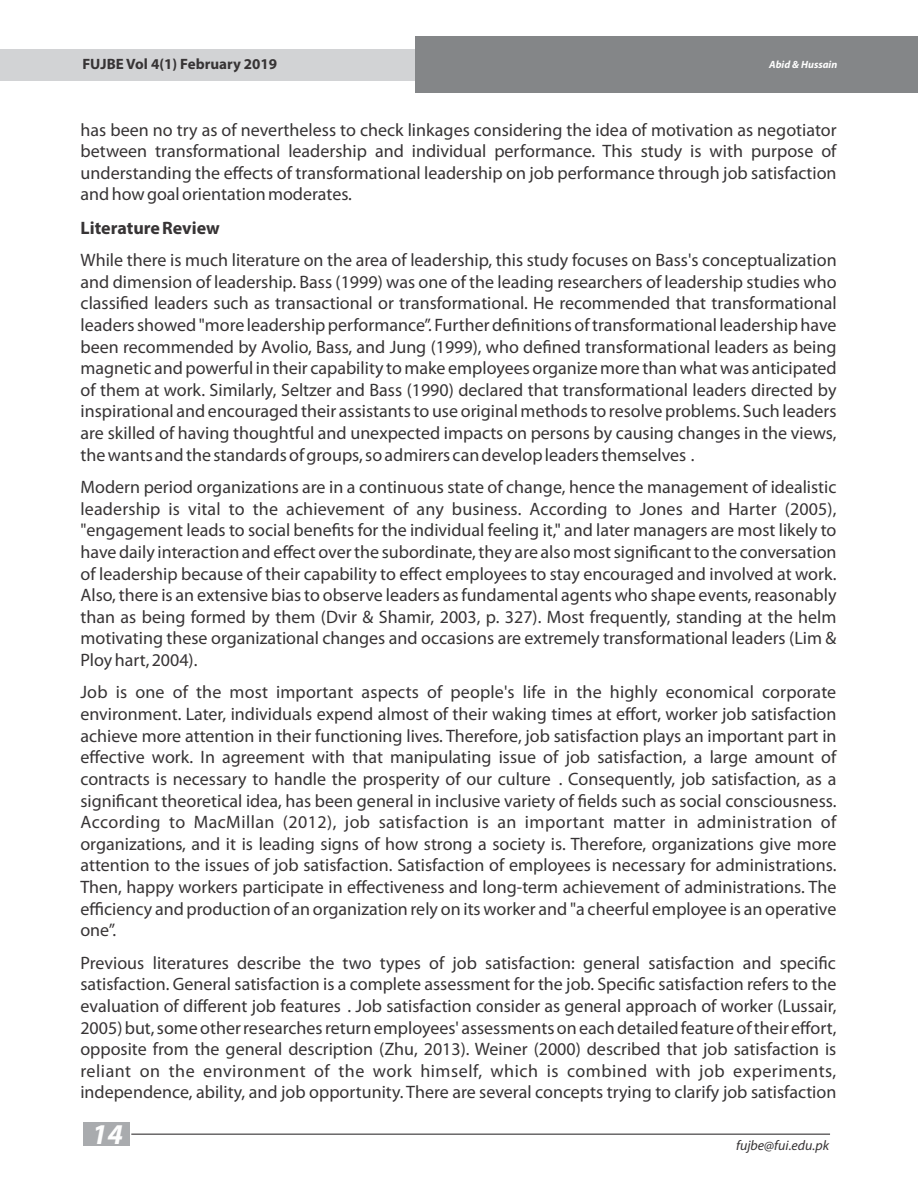
<style>
.page{position:relative;width:918px;height:1188px;background:#fff}
.page>*{position:absolute;margin:0;border:0;box-sizing:border-box;transform-origin:0 0}
.t1{font:italic 700 28.8px "Myriad Pro";color:#fefefe}
.t2{font:18px/21.6px "Myriad Pro";color:#373435;text-align:justify}
.t3{font:700 18px "Myriad Pro";color:#373435}
.t4{font:700 15px "Myriad Pro";color:#373435}
.t5{font:italic 13.95px "Myriad Pro";color:#373435}
.t6{font:italic 700 10.5px "Myriad Pro";color:#fefefe}
</style>
<div class="page">
<div style="left:0;top:49px;width:555px;height:31px;background:#d2d3d5"></div>
<div style="left:416px;top:36px;width:502px;height:57px;background:#848688"></div>
<hr style="left:131px;top:1134px;width:699px;height:1px;background:#373435">
<div style="left:83px;top:1123px;width:47px;height:23px;background:#a9abae"></div>
<p class="t4" style="left:82px;top:58px;width:196px">FUJBE Vol 4(1) February 2019</p>
<p class="t6" style="left:769px;top:60px;width:70px">Abid &amp; Hussain</p>
<p class="t2" style="left:81px;top:120px;width:758px">has been no try as of nevertheless to check linkages considering the idea of motivation as negotiator between transformational leadership and individual performance. This study is with purpose of understanding the effects of transformational leadership on job performance through job satisfaction and how goal orientation moderates.</p>
<p class="t3" style="left:81px;top:220px;width:141px">Literature Review</p>
<p class="t2" style="left:81px;top:251px;width:758px">While there is much literature on the area of leadership, this study focuses on Bass's conceptualization and dimension of leadership. Bass (1999) was one of the leading researchers of leadership studies who classified leaders such as transactional or transformational. He recommended that transformational leaders showed "more leadership performance”. Further definitions of transformational leadership have been recommended by Avolio, Bass, and Jung (1999), who defined transformational leaders as being magnetic and powerful in their capability to make employees organize more than what was anticipated of them at work. Similarly, Seltzer and Bass (1990) declared that transformational leaders directed by inspirational and encouraged their assistants to use original methods to resolve problems. Such leaders are skilled of having thoughtful and unexpected impacts on persons by causing changes in the views, the wants and the standards of groups, so admirers can develop leaders themselves .</p>
<p class="t2" style="left:81px;top:478px;width:758px">Modern period organizations are in a continuous state of change, hence the management of idealistic leadership is vital to the achievement of any business. According to Jones and Harter (2005), "engagement leads to social benefits for the individual feeling it," and later managers are most likely to have daily interaction and effect over the subordinate, they are also most significant to the conversation of leadership because of their capability to effect employees to stay encouraged and involved at work.<br>Also, there is an extensive bias to observe leaders as fundamental agents who shape events, reasonably than as being formed by them (Dvir &amp; Shamir, 2003, p. 327). Most frequently, standing at the helm motivating these organizational changes and occasions are extremely transformational leaders (Lim &amp; Ploy hart, 2004).</p>
<p class="t2" style="left:80px;top:683px;width:758px">Job is one of the most important aspects of people's life in the highly economical corporate environment. Later, individuals expend almost of their waking times at effort, worker job satisfaction achieve more attention in their functioning lives. Therefore, job satisfaction plays an important part in effective work. In agreement with that manipulating issue of job satisfaction, a large amount of contracts is necessary to handle the prosperity of our culture . Consequently, job satisfaction, as a significant theoretical idea, has been general in inclusive variety of fields such as social consciousness.<br>According to MacMillan (2012), job satisfaction is an important matter in administration of organizations, and it is leading signs of how strong a society is. Therefore, organizations give more attention to the issues of job satisfaction. Satisfaction of employees is necessary for administrations.<br>Then, happy workers participate in effectiveness and long-term achievement of administrations. The efficiency and production of an organization rely on its worker and "a cheerful employee is an operative one”.</p>
<p class="t2" style="left:80px;top:953px;width:758px">Previous literatures describe the two types of job satisfaction: general satisfaction and specific satisfaction. General satisfaction is a complete assessment for the job. Specific satisfaction refers to the evaluation of different job features . Job satisfaction consider as general approach of worker (Lussair, 2005) but, some other researches return employees' assessments on each detailed feature of their effort, opposite from the general description (Zhu, 2013). Weiner (2000) described that job satisfaction is reliant on the environment of the work himself, which is combined with job experiments, independence, ability, and job opportunity. There are several concepts trying to clarify job satisfaction</p>
<h1 class="t1" style="left:92px;top:1122px;width:33px">14</h1>
<p class="t5" style="left:736px;top:1140px;width:94px">fujbe@fui.edu.pk</p>
</div>
